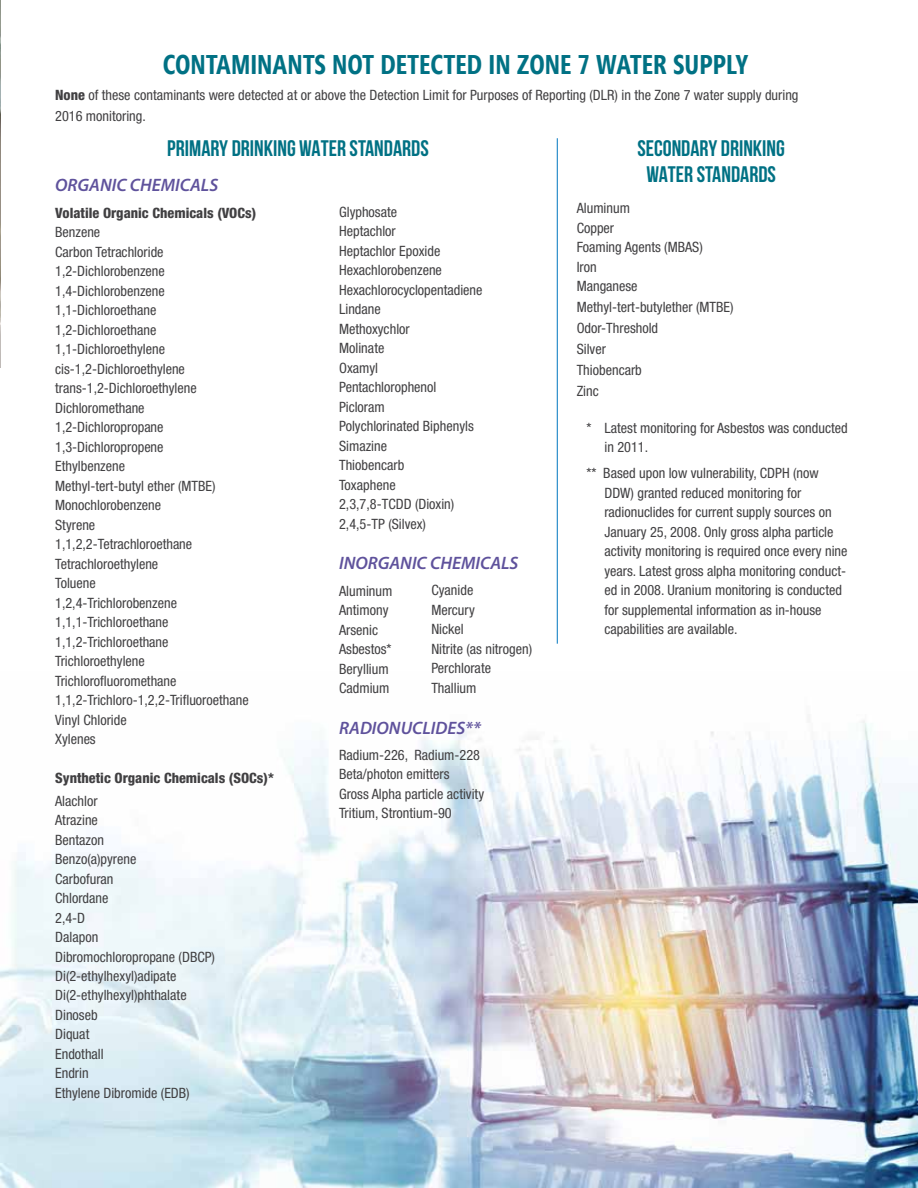
<style>
.page{position:relative;width:918px;height:1188px;background:#fff}
.page>*{position:absolute;margin:0;border:0;box-sizing:border-box;transform-origin:0 0}
.t1{font:700 27px "Segoe Condensed";color:#007184}
.t2{font:700 22.5px/25.5px "Bebas Neue";color:#007184;text-align:center}
.t3{font:italic 600 18px "Myriad Pro";color:#5f529c}
.t4{font:condensed 14.25px/19.5px "Helvetica Neue LT Std";color:#414042}
.t5{font:800 condensed 14.25px "Helvetica Neue LT Std";color:#414042}
.s1{font-weight:800}
</style>
<div class="page">
<img style="left:0;top:0;width:1px;height:367px">
<img style="left:1px;top:721px;width:917px;height:467px">
<hr style="left:557px;top:138px;width:1px;height:506px;background:#0076c0">
<h1 class="t1" style="left:163px;top:48px;width:587px">CONTAMINANTS NOT DETECTED IN ZONE 7 WATER SUPPLY</h1>
<p class="t4" style="left:55px;top:85px;width:745px;line-height:21px"><span class="s1">None</span> of these contaminants were detected at or above the Detection Limit for Purposes of Reporting (DLR) in the Zone 7 water supply during<br>2016 monitoring.</p>
<h2 class="t2" style="left:167px;top:136px;width:263px">PRIMARY DRINKING WATER STANDARDS</h2>
<h2 class="t2" style="left:637px;top:136px;width:149px">SECONDARY DRINKING<br>WATER STANDARDS</h2>
<p class="t3" style="left:55px;top:174px;width:164px">ORGANIC CHEMICALS</p>
<p class="t5" style="left:55px;top:204px;width:203px">Volatile Organic Chemicals (VOCs)</p>
<p class="t4" style="left:55px;top:222px;width:195px">Benzene<br>Carbon Tetrachloride<br>1,2-Dichlorobenzene<br>1,4-Dichlorobenzene<br>1,1-Dichloroethane<br>1,2-Dichloroethane<br>1,1-Dichloroethylene cis-1,2-Dichloroethylene trans-1,2-Dichloroethylene<br>Dichloromethane<br>1,2-Dichloropropane<br>1,3-Dichloropropene<br>Ethylbenzene<br>Methyl-tert-butyl ether (MTBE)<br>Monochlorobenzene<br>Styrene<br>1,1,2,2-Tetrachloroethane<br>Tetrachloroethylene<br>Toluene<br>1,2,4-Trichlorobenzene<br>1,1,1-Trichloroethane<br>1,1,2-Trichloroethane<br>Trichloroethylene<br>Trichlorofluoromethane<br>1,1,2-Trichloro-1,2,2-Trifluoroethane<br>Vinyl Chloride<br>Xylenes</p>
<p class="t5" style="left:55px;top:769px;width:220px">Synthetic Organic Chemicals (SOCs)*</p>
<p class="t4" style="left:55px;top:791px;width:161px">Alachlor<br>Atrazine<br>Bentazon<br>Benzo(a)pyrene<br>Carbofuran<br>Chlordane<br>2,4-D<br>Dalapon<br>Dibromochloropropane (DBCP)<br>Di(2-ethylhexyl)adipate<br>Di(2-ethylhexyl)phthalate<br>Dinoseb<br>Diquat<br>Endothall<br>Endrin<br>Ethylene Dibromide (EDB)</p>
<p class="t4" style="left:577px;top:198px;width:128px">Aluminum<br>Copper<br>Foaming Agents (MBAS)<br>Iron<br>Manganese</p>
<p class="t4" style="left:577px;top:297px;width:158px;line-height:21px">Methyl-tert-butylether (MTBE)<br>Odor-Threshold<br>Silver<br>Thiobencarb<br>Zinc</p>
<p class="t4" style="left:339px;top:202px;width:145px">Glyphosate<br>Heptachlor<br>Heptachlor Epoxide<br>Hexachlorobenzene<br>Hexachlorocyclopentadiene<br>Lindane<br>Methoxychlor<br>Molinate<br>Oxamyl<br>Pentachlorophenol<br>Picloram<br>Polychlorinated Biphenyls<br>Simazine<br>Thiobencarb<br>Toxaphene<br>2,3,7,8-TCDD (Dioxin)<br>2,4,5-TP (Silvex)</p>
<p class="t3" style="left:339px;top:552px;width:181px">INORGANIC CHEMICALS</p>
<p class="t4" style="left:339px;top:581px;width:55px">Aluminum<br>Antimony<br>Arsenic<br>Asbestos*<br>Beryllium<br>Cadmium</p>
<p class="t3" style="left:339px;top:716px;width:143px">RADIONUCLIDES**</p>
<p class="t4" style="left:339px;top:745px;width:147px">Radium-226, Radium-228<br>Beta/photon emitters<br>Gross Alpha particle activity<br>Tritium, Strontium-90</p>
<p class="t4" style="left:604px;top:418px;width:245px;text-indent:-18px">* Latest monitoring for Asbestos was conducted in 2011.</p>
<p class="t4" style="left:604px;top:464px;width:245px;text-indent:-18px">** Based upon low vulnerability, CDPH (now DDW) granted reduced monitoring for radionuclides for current supply sources on January 25, 2008. Only gross alpha particle activity monitoring is required once every nine years. Latest gross alpha monitoring conduct&shy;ed in 2008. Uranium monitoring is conducted for supplemental information as in-house capabilities are available.</p>
<p class="t4" style="left:431px;top:580px;width:102px">Cyanide<br>Mercury<br>Nickel<br>Nitrite (as nitrogen)<br>Perchlorate<br>Thallium</p>
</div>
